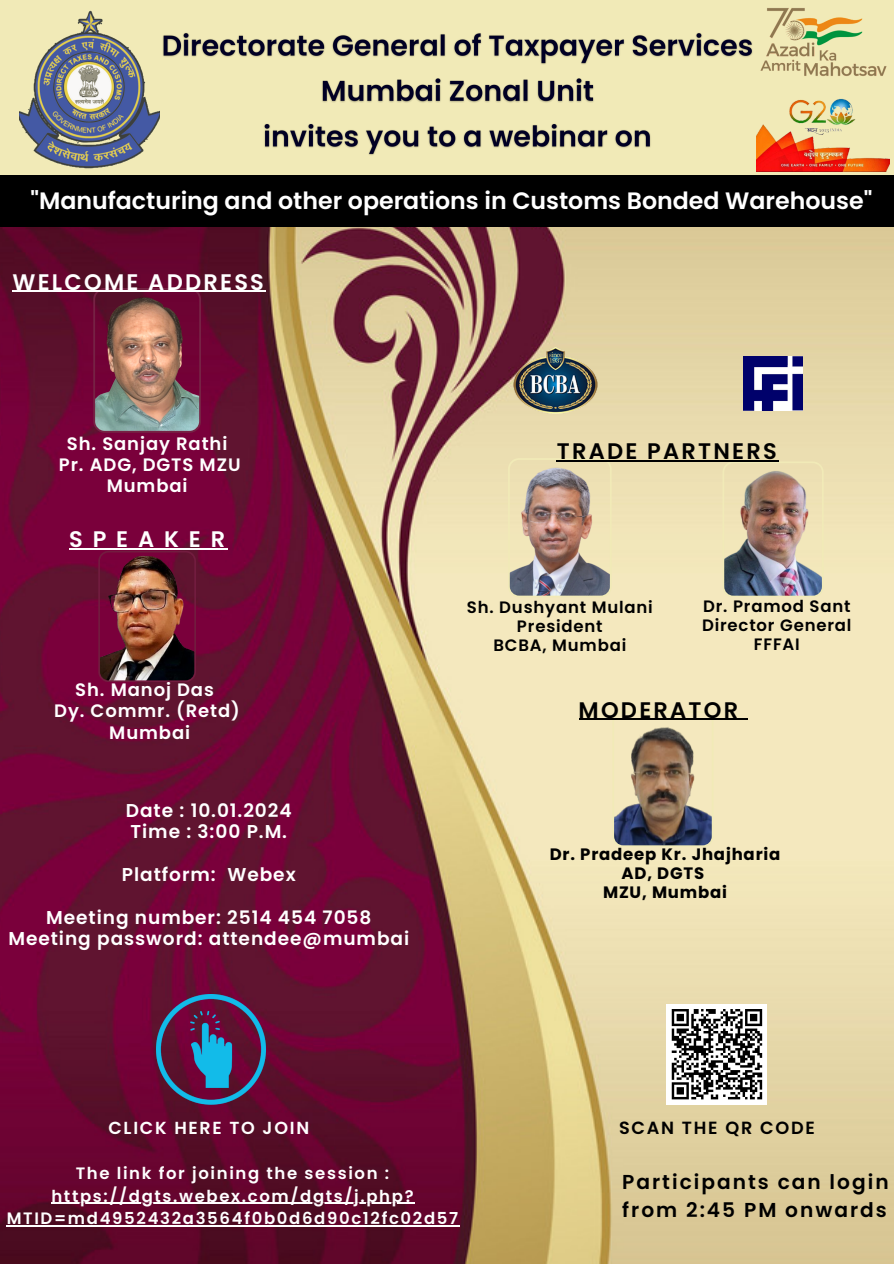
<style>
.page{position:relative;width:894px;height:1264px;background:#fff}
.page>*{position:absolute;margin:0;border:0;box-sizing:border-box;transform-origin:0 0}
.t1{font:600 23.7px "Poppins";color:#fff}
.t2{font:600 22.5px "Poppins";letter-spacing:.1em;color:#000}
.t3{font:600 22.5px "Poppins";letter-spacing:.1em;color:#fff}
.t4{font:600 22.5px "Poppins";letter-spacing:.44em;color:#fff}
.t5{font:600 20.1px "Poppins";letter-spacing:.1em;color:#000}
.t6{font:600 18.6px "Poppins";letter-spacing:.05em;color:#fff}
.t7{font:600 18px/21.3px "Poppins";letter-spacing:.05em;color:#fff;text-align:center}
.t8{font:600 17.7px "Poppins";letter-spacing:.1em;color:#000}
.t9{font:600 17.4px "Poppins";letter-spacing:.1em;color:#fff}
.t10{font:600 16.5px/22.5px "Poppins";letter-spacing:.1em;color:#fff;text-align:center}
.t11{font:600 16.5px "Poppins";letter-spacing:.05em;color:#000}
.t12{font:700 16.5px "Poppins";letter-spacing:.05em;color:#000}
</style>
<div class="page">
<img style="left:0;top:227px;width:893px;height:1036px">
<div style="left:0;top:0;width:893px;height:178px;background:#f1eab7"></div>
<img style="left:19px;top:10px;width:140px;height:159px">
<img style="left:760px;top:8px;width:127px;height:68px">
<div style="left:0;top:175px;width:893px;height:52px;background:#000"></div>
<img style="left:147px;top:992px;width:124px;height:112px">
<img style="left:722px;top:461px;width:101px;height:136px">
<img style="left:508px;top:458px;width:103px;height:139px">
<img style="left:760px;top:98px;width:129px;height:73px">
<img style="left:93px;top:288px;width:108px;height:145px">
<img style="left:159px;top:33px;width:601px;height:139px">
<hr style="left:51px;top:1202px;width:364px;height:1px;background:#fff">
<hr style="left:7px;top:1225px;width:61px;height:1px;background:#fff">
<hr style="left:68px;top:1225px;width:391px;height:1px;background:#fff">
<hr style="left:12px;top:291px;width:254px;height:1px;background:#fff">
<hr style="left:69px;top:548px;width:158px;height:1px;background:#fff">
<hr style="left:556px;top:460px;width:223px;height:1px;background:#000">
<img style="left:98px;top:551px;width:98px;height:131px">
<svg style="left:612px;top:711px;width:101px;height:136px;background:#9f927e"></svg>
<hr style="left:578px;top:719px;width:162px;height:1px;background:#000">
<img style="left:500px;top:346px;width:100px;height:72px">
<div style="left:666px;top:1004px;width:100px;height:100px;background:#fff"></div>
<svg style="left:671px;top:1009px;width:92px;height:91px"></svg>
<img style="left:743px;top:356px;width:58px;height:54px">
<p class="t1" style="left:30px;top:184px;width:843px">"Manufacturing and other operations in Customs Bonded Warehouse"</p>
<p class="t3" style="left:12px;top:266px;width:253px">WELCOME ADDRESS</p>
<p class="t7" style="left:67px;top:432px;width:162px">Sh. Sanjay Rathi</p>
<p class="t7" style="left:59px;top:454px;width:183px">Pr. ADG, DGTS MZU<br>Mumbai</p>
<p class="t4" style="left:69px;top:523px;width:157px">SPEAKER</p>
<p class="t7" style="left:75px;top:679px;width:140px">Sh. Manoj Das</p>
<p class="t7" style="left:54px;top:700px;width:187px">Dy. Commr. (Retd)</p>
<p class="t7" style="left:109px;top:721px;width:82px">Mumbai</p>
<p class="t6" style="left:126px;top:797px;width:167px">Date : 10.01.2024</p>
<p class="t6" style="left:130px;top:818px;width:158px">Time : 3:00 P.M.</p>
<p class="t6" style="left:122px;top:861px;width:175px">Platform: Webex</p>
<p class="t6" style="left:46px;top:904px;width:327px">Meeting number: 2514 454 7058</p>
<p class="t6" style="left:8px;top:925px;width:402px">Meeting password: attendee@mumbai</p>
<p class="t2" style="left:556px;top:435px;width:221px">TRADE PARTNERS</p>
<p class="t11" style="left:466px;top:596px;width:187px">Sh. Dushyant Mulani</p>
<p class="t11" style="left:517px;top:615px;width:87px">President</p>
<p class="t11" style="left:493px;top:634px;width:134px">BCBA, Mumbai</p>
<p class="t11" style="left:702px;top:594px;width:149px">Dr. Pramod Sant</p>
<p class="t11" style="left:701px;top:613px;width:151px">Director General</p>
<p class="t11" style="left:753px;top:632px;width:47px">FFFAI</p>
<p class="t2" style="left:578px;top:694px;width:161px">MODERATOR</p>
<p class="t12" style="left:549px;top:842px;width:232px">Dr. Pradeep Kr. Jhajharia</p>
<p class="t12" style="left:621px;top:861px;width:84px">AD, DGTS</p>
<p class="t12" style="left:603px;top:880px;width:126px">MZU, Mumbai</p>
<p class="t9" style="left:108px;top:1116px;width:202px">CLICK HERE TO JOIN</p>
<p class="t8" style="left:619px;top:1115px;width:197px">SCAN THE QR CODE</p>
<p class="t10" style="left:76px;top:1162px;width:315px">The link for joining the session :</p>
<p class="t10" style="left:7px;top:1184px;width:453px">https://dgts.webex.com/dgts/j.php?<br>MTID=md4952432a3564f0b0d6d90c12fc02d57</p>
<p class="t5" style="left:622px;top:1168px;width:268px">Participants can login</p>
<p class="t5" style="left:622px;top:1196px;width:266px">from 2:45 PM onwards</p>
</div>
